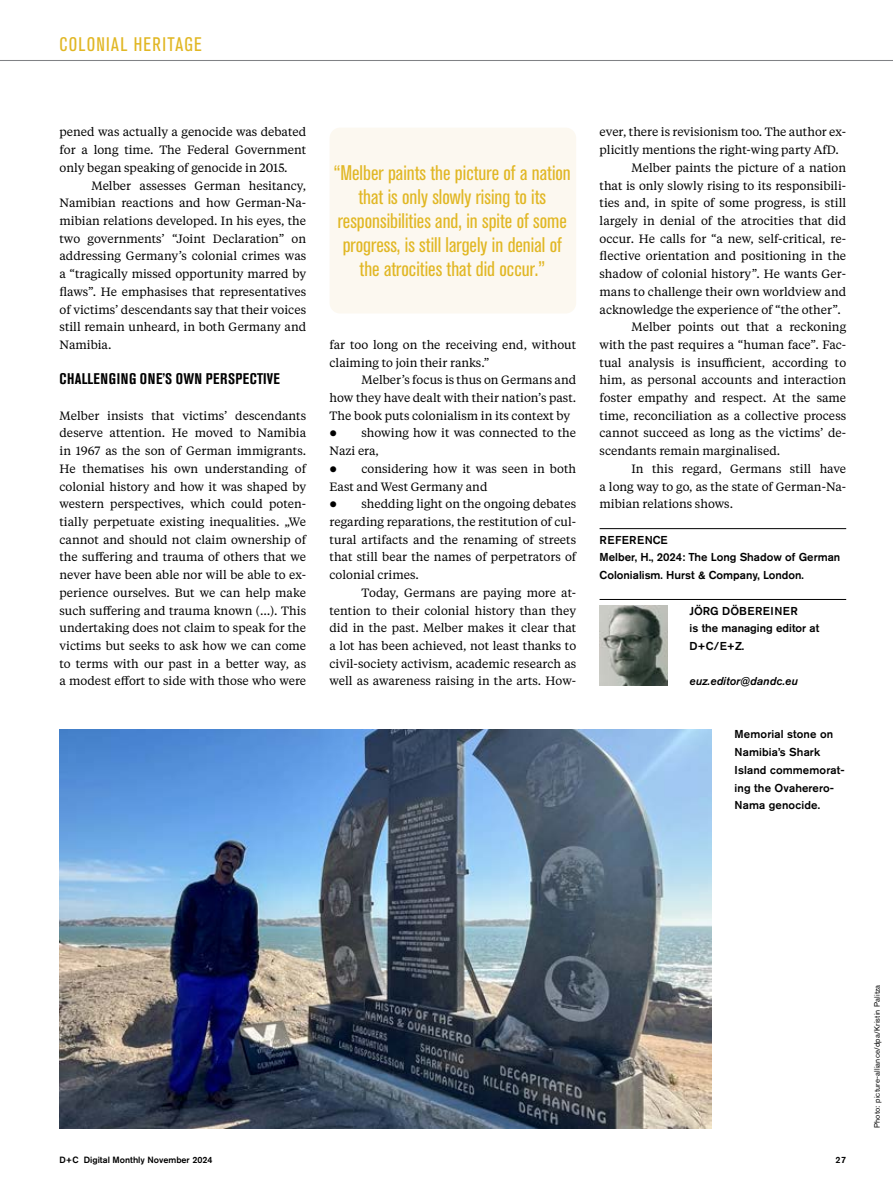
<style>
.page{position:relative;width:893px;height:1191px;background:#fff}
.page>*{position:absolute;margin:0;border:0;box-sizing:border-box;transform-origin:0 0}
.t1{font:condensed 21px/24px "Akzidenz Grotesk BE";color:#e1b724;text-align:center}
.t2{font:condensed 19.5px "Akzidenz Grotesk BE";letter-spacing:.065em;color:#e1b724}
.t3{font:700 condensed 15.3px "Akzidenz Grotesk BE";letter-spacing:.03em;color:#000}
.t4{font:12px/17.7px "Tiempos Text";color:#000;text-align:justify}
.t5{font:500 11.4px/17.7px "Akzidenz Grotesk BE";color:#000}
.t6{font:italic 500 11.4px "Akzidenz Grotesk BE";color:#000}
.t7{font:500 9px "Akzidenz Grotesk BE";color:#000}
.t8{font:7.8px "Akzidenz Grotesk BE";letter-spacing:.02em;color:#000}
</style>
<div class="page">
<hr style="left:0;top:60px;width:893px;height:1px;background:#808285">
<hr style="left:600px;top:528px;width:246px;height:1px;background:#000">
<hr style="left:600px;top:599px;width:246px;height:1px;background:#000">
<img style="left:600px;top:605px;width:67px;height:80px">
<div style="left:330px;top:128px;width:246px;height:185px;background:#fcf8f0;border-radius:11px"></div>
<img style="left:60px;top:729px;width:651px;height:399px">
<h2 class="t2" style="left:60px;top:33px;width:144px">COLONIAL HERITAGE</h2>
<p class="t4" style="left:60px;top:123px;width:248px">pened was actually a genocide was debated for a long time. The Federal Government only began speaking of genocide in 2015.</p>
<p class="t4" style="left:60px;top:176px;width:248px;text-indent:32px">Melber assesses German hesitancy, Namibian reactions and how German-Na&shy;mibian relations developed. In his eyes, the two governments’ “Joint Declaration” on addressing Germany’s colonial crimes was a “tragically missed opportunity marred by flaws”. He emphasises that representatives of victims’ descendants say that their voices still remain unheard, in both Germany and Namibia.</p>
<p class="t3" style="left:60px;top:370px;width:222px">CHALLENGING ONE’S OWN PERSPECTIVE</p>
<p class="t4" style="left:60px;top:406px;width:248px">Melber insists that victims’ descendants deserve attention. He moved to Namibia in 1967 as the son of German immigrants.<br>He thematises his own understanding of colonial history and how it was shaped by western perspectives, which could poten&shy;tially perpetuate existing inequalities. „We cannot and should not claim ownership of the suffering and trauma of others that we never have been able nor will be able to ex&shy;perience ourselves. But we can help make such suffering and trauma known (…). This undertaking does not claim to speak for the victims but seeks to ask how we can come to terms with our past in a better way, as a modest effort to side with those who were</p>
<h1 class="t1" style="left:334px;top:161px;width:239px">“Melber paints the picture of a nation that is only slowly rising to its responsibilities and, in spite of some progress, is still largely in denial of the atrocities that did occur.”</h1>
<p class="t4" style="left:330px;top:335px;width:248px">far too long on the receiving end, without claiming to join their ranks.”</p>
<p class="t4" style="left:361px;top:371px;width:216px">Melber’s focus is thus on Germans and</p>
<p class="t4" style="left:330px;top:388px;width:248px">how they have dealt with their nation’s past.</p>
<p class="t4" style="left:330px;top:406px;width:242px">The book puts colonialism in its context by</p>
<p class="t4" style="left:361px;top:424px;width:216px">showing how it was connected to the</p>
<p class="t4" style="left:330px;top:441px;width:51px">Nazi era,</p>
<p class="t4" style="left:361px;top:459px;width:216px">considering how it was seen in both</p>
<p class="t4" style="left:330px;top:477px;width:159px">East and West Germany and</p>
<p class="t4" style="left:361px;top:494px;width:216px">shedding light on the ongoing debates</p>
<p class="t4" style="left:330px;top:512px;width:248px">regarding reparations, the restitution of cul-</p>
<p class="t4" style="left:330px;top:530px;width:248px">tural artifacts and the renaming of streets</p>
<p class="t4" style="left:330px;top:548px;width:248px">that still bear the names of perpetrators of</p>
<p class="t4" style="left:330px;top:565px;width:91px">colonial crimes.</p>
<p class="t4" style="left:361px;top:583px;width:216px">Today, Germans are paying more at-</p>
<p class="t4" style="left:330px;top:601px;width:248px">tention to their colonial history than they</p>
<p class="t4" style="left:330px;top:618px;width:248px">did in the past. Melber makes it clear that</p>
<p class="t4" style="left:330px;top:636px;width:248px">a lot has been achieved, not least thanks to</p>
<p class="t4" style="left:330px;top:654px;width:248px">civil-society activism, academic research as</p>
<p class="t4" style="left:330px;top:671px;width:248px">well as awareness raising in the arts. How-</p>
<p class="t4" style="left:600px;top:123px;width:248px">ever, there is revisionism too. The author ex-</p>
<p class="t4" style="left:600px;top:140px;width:241px">plicitly mentions the right-wing party AfD.</p>
<p class="t4" style="left:631px;top:158px;width:216px">Melber paints the picture of a nation</p>
<p class="t4" style="left:600px;top:176px;width:248px">that is only slowly rising to its responsibili-</p>
<p class="t4" style="left:600px;top:194px;width:248px">ties and, in spite of some progress, is still</p>
<p class="t4" style="left:600px;top:211px;width:248px">largely in denial of the atrocities that did</p>
<p class="t4" style="left:600px;top:229px;width:248px">occur. He calls for “a new, self-critical, re-</p>
<p class="t4" style="left:600px;top:247px;width:248px">flective orientation and positioning in the</p>
<p class="t4" style="left:600px;top:264px;width:248px">shadow of colonial history”. He wants Ger-</p>
<p class="t4" style="left:600px;top:282px;width:248px">mans to challenge their own worldview and</p>
<p class="t4" style="left:600px;top:300px;width:243px">acknowledge the experience of “the other”.</p>
<p class="t4" style="left:631px;top:317px;width:216px">Melber points out that a reckoning</p>
<p class="t4" style="left:600px;top:335px;width:248px">with the past requires a “human face”. Fac-</p>
<p class="t4" style="left:600px;top:353px;width:248px">tual analysis is insufficient, according to</p>
<p class="t4" style="left:600px;top:371px;width:248px">him, as personal accounts and interaction</p>
<p class="t4" style="left:600px;top:388px;width:248px">foster empathy and respect. At the same</p>
<p class="t4" style="left:600px;top:406px;width:248px">time, reconciliation as a collective process</p>
<p class="t4" style="left:600px;top:424px;width:248px">cannot succeed as long as the victims’ de-</p>
<p class="t4" style="left:600px;top:441px;width:182px">scendants remain marginalised.</p>
<p class="t4" style="left:631px;top:459px;width:216px">In this regard, Germans still have</p>
<p class="t4" style="left:600px;top:477px;width:248px">a long way to go, as the state of German-Na-</p>
<p class="t4" style="left:600px;top:494px;width:135px">mibian relations shows.</p>
<p class="t5" style="left:600px;top:530px;width:242px">REFERENCE<br>Melber, H., 2024: The Long Shadow of German<br>Colonialism. Hurst &amp; Company, London.</p>
<p class="t5" style="left:690px;top:601px;width:131px">JÖRG DÖBEREINER<br>is the managing editor at<br>D+C/E+Z.</p>
<p class="t6" style="left:690px;top:675px;width:110px">euz.editor@dandc.eu</p>
<p class="t5" style="left:735px;top:725px;width:112px">Memorial stone on<br>Namibia’s Shark<br>Island commemorat&shy;ing the Ovaherero-<br>Nama genocide.</p>
<p class="t7" style="left:60px;top:1154px;width:155px">D+C Digital Monthly November 2024</p>
<p class="t7" style="left:836px;top:1154px;width:12px">27</p>
<p class="t8" style="left:872px;top:1128px;width:145px;rotate:-90deg">Photo: picture-alliance/dpa/Kristin Palitza</p>
</div>
